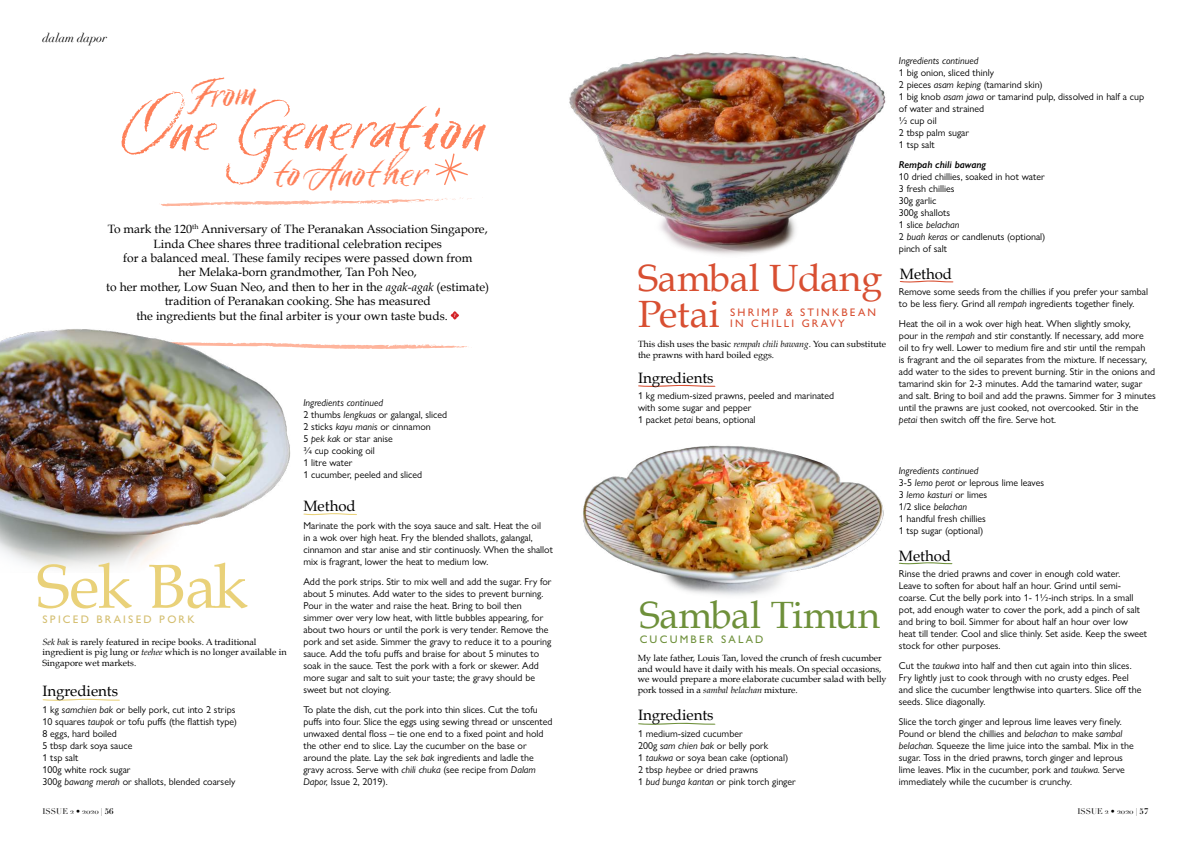
<style>
.page{position:relative;width:1191px;height:842px;background:#fff}
.page>*{position:absolute;margin:0;border:0;box-sizing:border-box;transform-origin:0 0}
.t1{font:65.3px "Six Hands Chalk";color:#fe815a}
.t2{font:62px "Book Antiqua";letter-spacing:-.015em;color:#e9d179}
.t3{font:39.8px "Six Hands Chalk";color:#fe815a}
.t4{font:38.6px "Six Hands Chalk";color:#fe815a}
.t5{font:38px/36px "Book Antiqua";color:#d84f32}
.t6{font:38px "Book Antiqua";color:#6e903a}
.t7{font:15px "Book Antiqua";color:#000}
.t8{font:12px "Book Antiqua";color:#000}
.t9{font:italic 12px "Didot";color:#000}
.t10{font:500 11px/11px "Gill Sans Nova";letter-spacing:.2em;color:#d84f32}
.t11{font:500 11px "Gill Sans Nova";letter-spacing:.2em;color:#d4be6f}
.t12{font:500 11px "Gill Sans Nova";letter-spacing:.2em;color:#6e903a}
.t13{font:10px/12px "Gill Sans Nova";color:#000}
.t14{font:italic 10px "Gill Sans Nova";color:#000}
.t15{font:italic 600 10px "Gill Sans Nova";color:#000}
.t16{font:9px/10.8px "Book Antiqua";color:#000}
.t17{font:8px "Didot";color:#000}
.s1{font-style:italic}
.s2{font-weight:700}
</style>
<div class="page">
<svg style="left:312px;top:344px;width:157px;height:5px"></svg>
<img style="left:583px;top:445px;width:301px;height:151px">
<img style="left:0;top:329px;width:312px;height:239px">
<svg style="left:434px;top:153px;width:34px;height:32px"></svg>
<svg style="left:42px;top:698px;width:78px;height:3px"></svg>
<svg style="left:303px;top:513px;width:54px;height:3px"></svg>
<svg style="left:638px;top:385px;width:78px;height:2px"></svg>
<svg style="left:900px;top:280px;width:53px;height:3px"></svg>
<svg style="left:638px;top:722px;width:78px;height:3px"></svg>
<svg style="left:899px;top:562px;width:53px;height:3px"></svg>
<img style="left:569px;top:52px;width:317px;height:203px">
<svg style="left:450px;top:311px;width:9px;height:9px"></svg>
<svg style="left:161px;top:198px;width:311px;height:9px"></svg>
<p class="t9" style="left:43px;top:30px;width:66px">dalam dapor</p>
<h3 class="t4" style="left:183px;top:73px;width:71px;rotate:-5deg">From</h3>
<h1 class="t1" style="left:113px;top:87px;width:371px">One Generation</h1>
<h3 class="t3" style="left:272px;top:148px;width:153px">to Another</h3>
<p class="t8" style="left:108px;top:222px;width:381px">To mark the 120<sup>th</sup> Anniversary of The Peranakan Association Singapore,</p>
<p class="t8" style="left:154px;top:236px;width:290px">Linda Chee shares three traditional celebration recipes</p>
<p class="t8" style="left:123px;top:251px;width:350px">for a balanced meal. These family recipes were passed down from</p>
<p class="t8" style="left:178px;top:265px;width:240px">her Melaka-born grandmother, Tan Poh Neo,</p>
<p class="t8" style="left:106px;top:279px;width:384px">to her mother, Low Suan Neo, and then to her in the <span class="s1">agak-agak</span> (estimate)</p>
<p class="t8" style="left:165px;top:294px;width:267px">tradition of Peranakan cooking. She has measured</p>
<p class="t8" style="left:136px;top:308px;width:313px">the ingredients but the final arbiter is your own taste buds.</p>
<p class="t13" style="left:303px;top:396px;width:145px"><span class="s1">Ingredients continued<br></span>2 thumbs <span class="s1">lengkuas</span> or galangal, sliced<br>2 sticks <span class="s1">kayu manis</span> or cinnamon<br>5 <span class="s1">pek kak</span> or star anise<br>3/4 cup cooking oil<br>1 litre water<br>1 cucumber, peeled and sliced</p>
<h2 class="t2" style="left:37px;top:548px;width:212px">Sek Bak</h2>
<p class="t11" style="left:43px;top:613px;width:154px">SPICED BRAISED PORK</p>
<p class="t16" style="left:43px;top:636px;width:246px"><span class="s1">Sek bak</span> is rarely featured in recipe books. A traditional ingredient is pig lung or <span class="s1">teehee</span> which is no longer available in<br>Singapore wet markets.</p>
<h3 class="t7" style="left:43px;top:682px;width:77px">Ingredients</h3>
<p class="t13" style="left:43px;top:704px;width:196px">1 kg <span class="s1">samchien bak</span> or belly pork, cut into 2 strips<br>10 squares <span class="s1">taupok</span> or tofu puffs (the flattish type)<br>8 eggs, hard boiled<br>5 tbsp dark soya sauce<br>1 tsp salt<br>100g white rock sugar<br>300g <span class="s1">bawang merah</span> or shallots, blended coarsely</p>
<h3 class="t7" style="left:303px;top:496px;width:54px">Method</h3>
<p class="t13" style="left:303px;top:520px;width:251px">Marinate the pork with the soya sauce and salt. Heat the oil<br>in a wok over high heat. Fry the blended shallots, galangal, cinnamon and star anise and stir continuosly. When the shallot mix is fragrant, lower the heat to medium low.</p>
<p class="t13" style="left:303px;top:576px;width:250px">Add the pork strips. Stir to mix well and add the sugar. Fry for about 5 minutes. Add water to the sides to prevent burning.<br>Pour in the water and raise the heat. Bring to boil then simmer over very low heat, with little bubbles appearing, for about two hours or until the pork is very tender. Remove the pork and set aside. Simmer the gravy to reduce it to a pouring sauce. Add the tofu puffs and braise for about 5 minutes to soak in the sauce. Test the pork with a fork or skewer. Add more sugar and salt to suit your taste; the gravy should be sweet but not cloying.</p>
<p class="t13" style="left:303px;top:704px;width:251px">To plate the dish, cut the pork into thin slices. Cut the tofu puffs into four. Slice the eggs using sewing thread or unscented unwaxed dental floss – tie one end to a fixed point and hold the other end to slice. Lay the cucumber on the base or around the plate. Lay the <span class="s1">sek bak</span> ingredients and ladle the gravy across. Serve with <span class="s1">chili chuka</span> (see recipe from <span class="s1">Dalam Dapor,</span> Issue 2, 2019).</p>
<h3 class="t5" style="left:638px;top:260px;width:246px">Sambal Udang<br>Petai</h3>
<p class="t10" style="left:730px;top:306px;width:147px">SHRIMP &amp; STINKBEAN<br>IN CHILLI GRAVY</p>
<p class="t16" style="left:638px;top:338px;width:249px">This dish uses the basic <span class="s1">rempah chili bawang</span>. You can substitute the prawns with hard boiled eggs.</p>
<h3 class="t7" style="left:638px;top:368px;width:77px">Ingredients</h3>
<p class="t13" style="left:638px;top:390px;width:198px">1 kg medium-sized prawns, peeled and marinated with some sugar and pepper<br>1 packet <span class="s1">petai</span> beans, optional</p>
<p class="t14" style="left:899px;top:55px;width:81px">Ingredients continued</p>
<p class="t13" style="left:899px;top:67px;width:247px">1 big onion, sliced thinly<br>2 pieces <span class="s1">asam keping</span> (tamarind skin)<br>1 big knob <span class="s1">asam jawa</span> or tamarind pulp, dissolved in half a cup of water and strained<br>½ cup oil<br>2 tbsp palm sugar<br>1 tsp salt</p>
<p class="t15" style="left:899px;top:159px;width:89px">Rempah chili bawang</p>
<p class="t13" style="left:899px;top:171px;width:148px">10 dried chillies, soaked in hot water<br>3 fresh chillies<br>30g garlic<br>300g shallots<br>1 slice <span class="s1">belachan<br></span>2 <span class="s1">buah keras</span> or candlenuts (optional) pinch of salt</p>
<h3 class="t7" style="left:899px;top:265px;width:54px">Method</h3>
<p class="t13" style="left:899px;top:286px;width:251px">Remove some seeds from the chillies if you prefer your sambal to be less fiery. Grind all <span class="s1">rempah</span> ingredients together finely.</p>
<p class="t13" style="left:899px;top:318px;width:258px">Heat the oil in a wok over high heat. When slightly smoky,<br>pour in the <span class="s1">rempah</span> and stir constantly. If necessary, add more<br>oil to fry well. Lower to medium fire and stir until the rempah<br>is fragrant and the oil separates from the mixture. If necessary, add water to the sides to prevent burning. Stir in the onions and tamarind skin for 2-3 minutes. Add the tamarind water, sugar and salt. Bring to boil and add the prawns. Simmer for 3 minutes until the prawns are just cooked, not overcooked. Stir in the <span class="s1">petai</span> then switch off the fire. Serve hot.</p>
<h3 class="t6" style="left:639px;top:591px;width:242px">Sambal Timun</h3>
<p class="t12" style="left:639px;top:632px;width:125px">CUCUMBER SALAD</p>
<p class="t16" style="left:637px;top:652px;width:250px">My late father, Louis Tan, loved the crunch of fresh cucumber and would have it daily with his meals. On special occasions, we would prepare a more elaborate cucumber salad with belly pork tossed in a <span class="s1">sambal belachan</span> mixture.</p>
<h3 class="t7" style="left:638px;top:706px;width:77px">Ingredients</h3>
<p class="t13" style="left:638px;top:727px;width:159px">1 medium-sized cucumber<br>200g <span class="s1">sam chien bak</span> or belly pork<br>1 <span class="s1">taukwa</span> or soya bean cake (optional)<br>2 tbsp <span class="s1">heybee</span> or dried prawns<br>1 <span class="s1">bud bunga kantan</span> or pink torch ginger</p>
<p class="t13" style="left:898px;top:464px;width:147px"><span class="s1">Ingredients continued<br></span>3-5 <span class="s1">lemo perot</span> or leprous lime leaves<br>3 <span class="s1">lemo kasturi</span> or limes<br>1/2 slice <span class="s1">belachan<br></span>1 handful fresh chillies<br>1 tsp sugar (optional)</p>
<h3 class="t7" style="left:898px;top:546px;width:54px">Method</h3>
<p class="t13" style="left:899px;top:568px;width:250px">Rinse the dried prawns and cover in enough cold water.<br>Leave to soften for about half an hour. Grind until semi&shy;coarse. Cut the belly pork into 1- 1½-inch strips. In a small pot, add enough water to cover the pork, add a pinch of salt and bring to boil. Simmer for about half an hour over low heat till tender. Cool and slice thinly. Set aside. Keep the sweet stock for other purposes.</p>
<p class="t13" style="left:899px;top:660px;width:244px">Cut the <span class="s1">taukwa</span> into half and then cut again into thin slices.<br>Fry lightly just to cook through with no crusty edges. Peel and slice the cucumber lengthwise into quarters. Slice off the seeds. Slice diagonally.</p>
<p class="t13" style="left:899px;top:716px;width:236px">Slice the torch ginger and leprous lime leaves very finely.<br>Pound or blend the chillies and <span class="s1">belachan</span> to make <span class="s1">sambal belachan.</span> Squeeze the lime juice into the sambal. Mix in the sugar. Toss in the dried prawns, torch ginger and leprous lime leaves. Mix in the cucumber, pork and <span class="s1">taukwa.</span> Serve immediately while the cucumber is crunchy.</p>
<p class="t17" style="left:43px;top:806px;width:73px">ISSUE 2 • 2020 | <span class="s2">56</span></p>
<p class="t17" style="left:1077px;top:806px;width:73px">ISSUE 2 • 2020 | <span class="s2">57</span></p>
</div>
